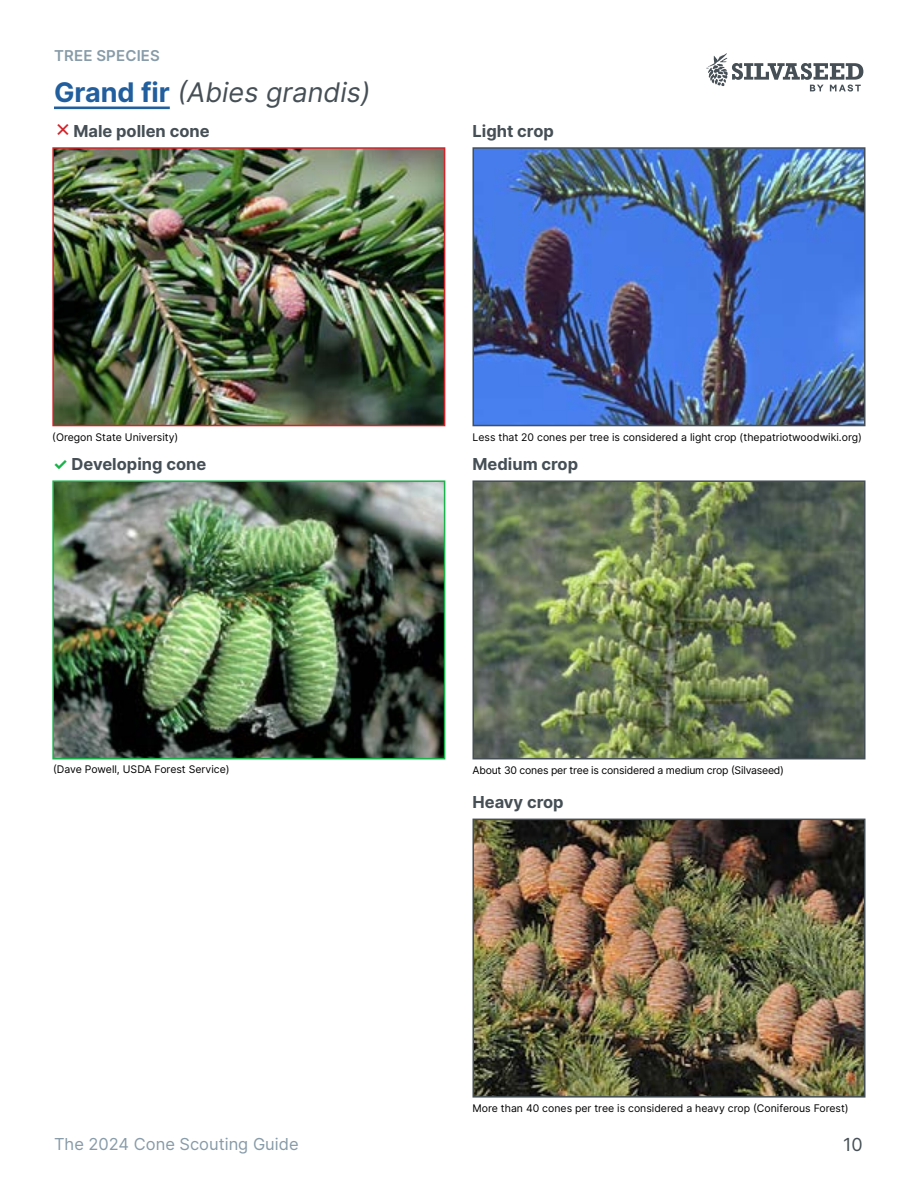
<style>
.page{position:relative;width:918px;height:1188px;background:#fff}
.page>*{position:absolute;margin:0;border:0;box-sizing:border-box;transform-origin:0 0}
.t1{font:italic 27px "Inter";color:#454f55}
.t2{font:18px "Inter";color:#454f55}
.t3{font:700 16.5px "Inter";color:#454f55}
.t4{font:16.5px "Inter";color:#879ba8}
.t5{font:600 15px "Inter";letter-spacing:.01em;color:#879ba8}
.t6{font:10.5px "Inter";color:#000}
.t7{font:10.5px "Inter";letter-spacing:-.02em;color:#000}
.s1{font-weight:700;font-style:normal;color:#215e9e}
.s2{font-weight:400;font-size:22.5px;color:#d2232a}
.s3{color:#1bb24b}
</style>
<div class="page">
<svg style="left:706px;top:53px;width:157px;height:39px"></svg>
<img style="left:475px;top:150px;width:388px;height:273px">
<div style="left:472px;top:147px;width:394px;height:279px;border:2px solid #454f55"></div>
<img style="left:55px;top:150px;width:387px;height:273px">
<div style="left:52px;top:147px;width:393px;height:279px;border:2px solid #d2232a"></div>
<img style="left:475px;top:483px;width:388px;height:273px">
<div style="left:472px;top:480px;width:394px;height:279px;border:2px solid #454f55"></div>
<img style="left:55px;top:483px;width:387px;height:273px">
<div style="left:52px;top:480px;width:393px;height:279px;border:2px solid #1bb24b"></div>
<img style="left:475px;top:822px;width:388px;height:273px">
<div style="left:472px;top:819px;width:394px;height:279px;border:2px solid #454f55"></div>
<hr style="left:54px;top:107px;width:116px;height:2px;background:#215e9e">
<h3 class="t5" style="left:54px;top:45px;width:107px">TREE SPECIES</h3>
<h1 class="t1" style="left:54px;top:72px;width:318px"><span class="s1">Grand fir</span> (Abies grandis)</h1>
<h3 class="t3" style="left:53px;top:119px;width:158px"><span class="s2">✗</span>Male pollen cone</h3>
<h3 class="t3" style="left:472px;top:119px;width:83px">Light crop</h3>
<p class="t6" style="left:52px;top:430px;width:128px">(Oregon State University)</p>
<p class="t6" style="left:473px;top:430px;width:391px">Less that 20 cones per tree is considered a light crop (thepatriotwoodwiki.org)</p>
<h3 class="t3" style="left:53px;top:452px;width:155px"><span class="s3">✓</span> Developing cone</h3>
<h3 class="t3" style="left:472px;top:452px;width:107px">Medium crop</h3>
<p class="t6" style="left:53px;top:761px;width:178px">(Dave Powell, USDA Forest Service)</p>
<p class="t7" style="left:473px;top:763px;width:313px">About 30 cones per tree is considered a medium crop (Silvaseed)</p>
<h3 class="t3" style="left:472px;top:790px;width:93px">Heavy crop</h3>
<h3 class="t4" style="left:54px;top:1132px;width:246px">The 2024 Cone Scouting Guide</h3>
<p class="t6" style="left:473px;top:1101px;width:378px">More than 40 cones per tree is considered a heavy crop (Coniferous Forest)</p>
<h2 class="t2" style="left:843px;top:1132px;width:21px">10</h2>
</div>
